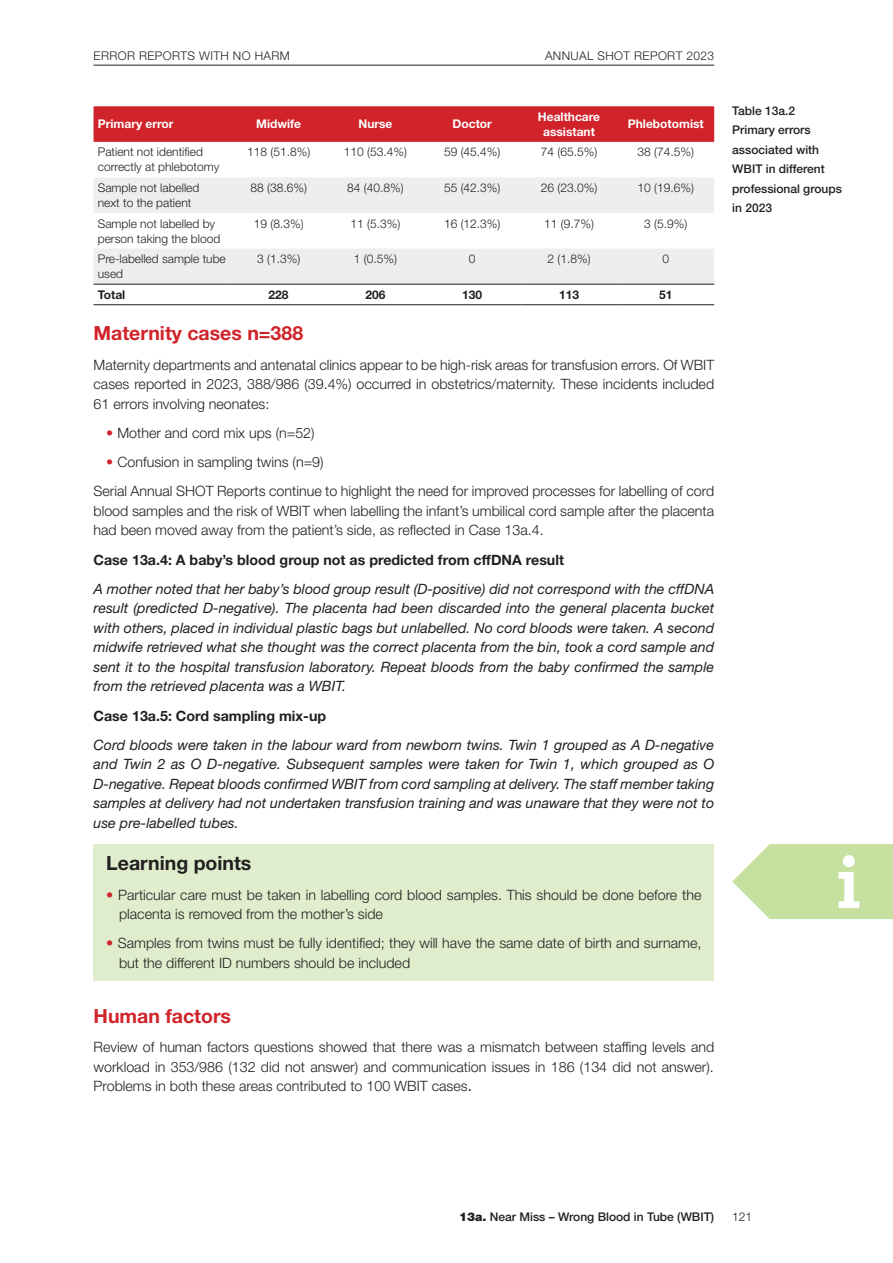
<style>
.page{position:relative;width:893px;height:1263px;background:#fff}
.page>*{position:absolute;margin:0;border:0;box-sizing:border-box;transform-origin:0 0}
.t1{font:700 19.5px "Helvetica Neue LT Std";color:#d1232a}
.t2{font:700 19.5px "Helvetica Neue LT Std";color:#231f20}
.t3{font:300 14.25px/19.5px "Helvetica Neue LT Std";color:#231f20}
.t4{font:italic 14.25px/19.5px "Helvetica Neue LT Std";color:#231f20;text-align:justify}
.t5{font:700 14.25px "Helvetica Neue LT Std";color:#231f20}
.t6{font:300 12px/15px "Helvetica Neue LT Std";color:#231f20}
.t7{font:500 12px/19.5px "Helvetica Neue LT Std";color:#231f20}
.t8{font:700 12px/15px "Helvetica Neue LT Std";color:#fff;text-align:center}
.t9{font:300 12px "Helvetica Neue LT Std";letter-spacing:.03em;color:#231f20}
.t10{font:700 12px "Helvetica Neue LT Std";color:#231f20}
.s1{color:#d1232a}
.s2{font-size:18px}
.s3{font-weight:900}
</style>
<div class="page">
<hr style="left:94px;top:65px;width:620px;height:1px;background:#231f20">
<div style="left:94px;top:106px;width:620px;height:36px;background:#d1232a"></div>
<svg style="left:94px;top:178px;width:620px;height:106px;fill:#eeeeef"></svg>
<hr style="left:94px;top:284px;width:136px;height:1px;background:#231f20">
<hr style="left:230px;top:284px;width:97px;height:1px;background:#231f20">
<hr style="left:327px;top:284px;width:97px;height:1px;background:#231f20">
<hr style="left:424px;top:284px;width:97px;height:1px;background:#231f20">
<hr style="left:521px;top:284px;width:96px;height:1px;background:#231f20">
<hr style="left:617px;top:284px;width:97px;height:1px;background:#231f20">
<hr style="left:94px;top:304px;width:136px;height:1px;background:#231f20">
<hr style="left:230px;top:304px;width:97px;height:1px;background:#231f20">
<hr style="left:327px;top:304px;width:97px;height:1px;background:#231f20">
<hr style="left:424px;top:304px;width:97px;height:1px;background:#231f20">
<hr style="left:521px;top:304px;width:96px;height:1px;background:#231f20">
<hr style="left:617px;top:304px;width:97px;height:1px;background:#231f20">
<div style="left:94px;top:844px;width:620px;height:136px;background:#dfedcd"></div>
<svg style="left:732px;top:844px;width:161px;height:75px"></svg>
<p class="t9" style="left:94px;top:48px;width:198px">ERROR REPORTS WITH NO HARM</p>
<p class="t9" style="left:545px;top:48px;width:171px">ANNUAL SHOT REPORT 2023</p>
<p class="t8" style="left:98px;top:116px;width:77px">Primary error</p>
<p class="t8" style="left:256px;top:116px;width:47px">Midwife</p>
<p class="t8" style="left:358px;top:116px;width:36px">Nurse</p>
<p class="t8" style="left:453px;top:116px;width:41px">Doctor</p>
<p class="t8" style="left:538px;top:109px;width:64px">Healthcare assistant</p>
<p class="t8" style="left:628px;top:116px;width:77px">Phlebotomist</p>
<p class="t6" style="left:98px;top:144px;width:123px">Patient not identified correctly at phlebotomy</p>
<p class="t6" style="left:247px;top:144px;width:65px">118 (51.8%)</p>
<p class="t6" style="left:344px;top:144px;width:65px">110 (53.4%)</p>
<p class="t6" style="left:444px;top:144px;width:58px">59 (45.4%)</p>
<p class="t6" style="left:541px;top:144px;width:58px">74 (65.5%)</p>
<p class="t6" style="left:638px;top:144px;width:58px">38 (74.5%)</p>
<p class="t6" style="left:98px;top:180px;width:103px">Sample not labelled next to the patient</p>
<p class="t6" style="left:250px;top:180px;width:58px">88 (38.6%)</p>
<p class="t6" style="left:347px;top:180px;width:58px">84 (40.8%)</p>
<p class="t6" style="left:444px;top:180px;width:58px">55 (42.3%)</p>
<p class="t6" style="left:541px;top:180px;width:58px">26 (23.0%)</p>
<p class="t6" style="left:638px;top:180px;width:58px">10 (19.6%)</p>
<p class="t6" style="left:98px;top:216px;width:124px">Sample not labelled by person taking the blood</p>
<p class="t6" style="left:254px;top:216px;width:51px">19 (8.3%)</p>
<p class="t6" style="left:351px;top:216px;width:51px">11 (5.3%)</p>
<p class="t6" style="left:444px;top:216px;width:58px">16 (12.3%)</p>
<p class="t6" style="left:544px;top:216px;width:51px">11 (9.7%)</p>
<p class="t6" style="left:644px;top:216px;width:45px">3 (5.9%)</p>
<p class="t6" style="left:98px;top:251px;width:130px">Pre-labelled sample tube used</p>
<p class="t6" style="left:257px;top:251px;width:45px">3 (1.3%)</p>
<p class="t6" style="left:354px;top:251px;width:45px">1 (0.5%)</p>
<p class="t6" style="left:469px;top:251px;width:8px">0</p>
<p class="t6" style="left:547px;top:251px;width:45px">2 (1.8%)</p>
<p class="t6" style="left:662px;top:251px;width:8px">0</p>
<p class="t10" style="left:98px;top:287px;width:29px">Total</p>
<p class="t10" style="left:269px;top:287px;width:22px">228</p>
<p class="t10" style="left:365px;top:287px;width:22px">206</p>
<p class="t10" style="left:462px;top:287px;width:22px">130</p>
<p class="t10" style="left:559px;top:287px;width:22px">113</p>
<p class="t10" style="left:659px;top:287px;width:15px">51</p>
<h1 class="t1" style="left:94px;top:321px;width:211px">Maternity cases n=388</h1>
<p class="t3" style="left:94px;top:354px;width:622px;text-align:justify">Maternity departments and antenatal clinics appear to be high-risk areas for transfusion errors. Of WBIT cases reported in 2023, 388/986 (39.4%) occurred in obstetrics/maternity. These incidents included 61 errors involving neonates:</p>
<p class="t3" style="left:106px;top:423px;width:210px"><span class="s1">•</span> Mother and cord mix ups (n=52)</p>
<p class="t3" style="left:94px;top:447px;width:622px;line-height:29.2px;text-indent:13px"><span class="s1">•</span> Confusion in sampling twins (n=9)<br>Serial Annual SHOT Reports continue to highlight the need for improved processes for labelling of cord</p>
<p class="t3" style="left:94px;top:501px;width:622px">blood samples and the risk of WBIT when labelling the infant’s umbilical cord sample after the placenta had been moved away from the patient’s side, as reflected in Case 13a.4.</p>
<p class="t5" style="left:94px;top:551px;width:472px">Case 13a.4: A baby’s blood group not as predicted from cffDNA result</p>
<p class="t4" style="left:94px;top:579px;width:622px">A mother noted that her baby’s blood group result (D-positive) did not correspond with the cffDNA result (predicted D-negative). The placenta had been discarded into the general placenta bucket with others, placed in individual plastic bags but unlabelled. No cord bloods were taken. A second midwife retrieved what she thought was the correct placenta from the bin, took a cord sample and sent it to the hospital transfusion laboratory. Repeat bloods from the baby confirmed the sample from the retrieved placenta was a WBIT.</p>
<p class="t5" style="left:94px;top:707px;width:234px">Case 13a.5: Cord sampling mix-up</p>
<p class="t4" style="left:94px;top:735px;width:622px">Cord bloods were taken in the labour ward from newborn twins. Twin 1 grouped as A D-negative and Twin 2 as O D-negative. Subsequent samples were taken for Twin 1, which grouped as O D-negative. Repeat bloods confirmed WBIT from cord sampling at delivery. The staff member taking samples at delivery had not undertaken transfusion training and was unaware that they were not to use pre-labelled tubes.</p>
<h1 class="t2" style="left:106px;top:851px;width:147px">Learning points</h1>
<p class="t3" style="left:119px;top:884px;width:584px;text-indent:-13px"><span class="s1">•</span> Particular care must be taken in labelling cord blood samples. This should be done before the placenta is removed from the mother’s side</p>
<p class="t3" style="left:119px;top:933px;width:584px;text-indent:-13px"><span class="s1">•</span> Samples from twins must be fully identified; they will have the same date of birth and surname, but the different ID numbers should be included</p>
<h1 class="t1" style="left:94px;top:1004px;width:139px">Human factors</h1>
<p class="t3" style="left:94px;top:1037px;width:622px;text-align:justify">Review of human factors questions showed that there was a mismatch between staffing levels and workload in 353/986 (132 did not answer) and communication issues in 186 (134 did not answer).<br>Problems in both these areas contributed to 100 WBIT cases<span class="s2">.</span></p>
<p class="t7" style="left:732px;top:101px;width:111px">Table 13a.2<br>Primary errors associated with<br>WBIT in different professional groups in 2023</p>
<p class="t7" style="left:459px;top:1206px;width:257px"><span class="s3">13a.</span> Near Miss – Wrong Blood in Tube (WBIT)</p>
<p class="t6" style="left:732px;top:1208px;width:22px">121</p>
</div>
